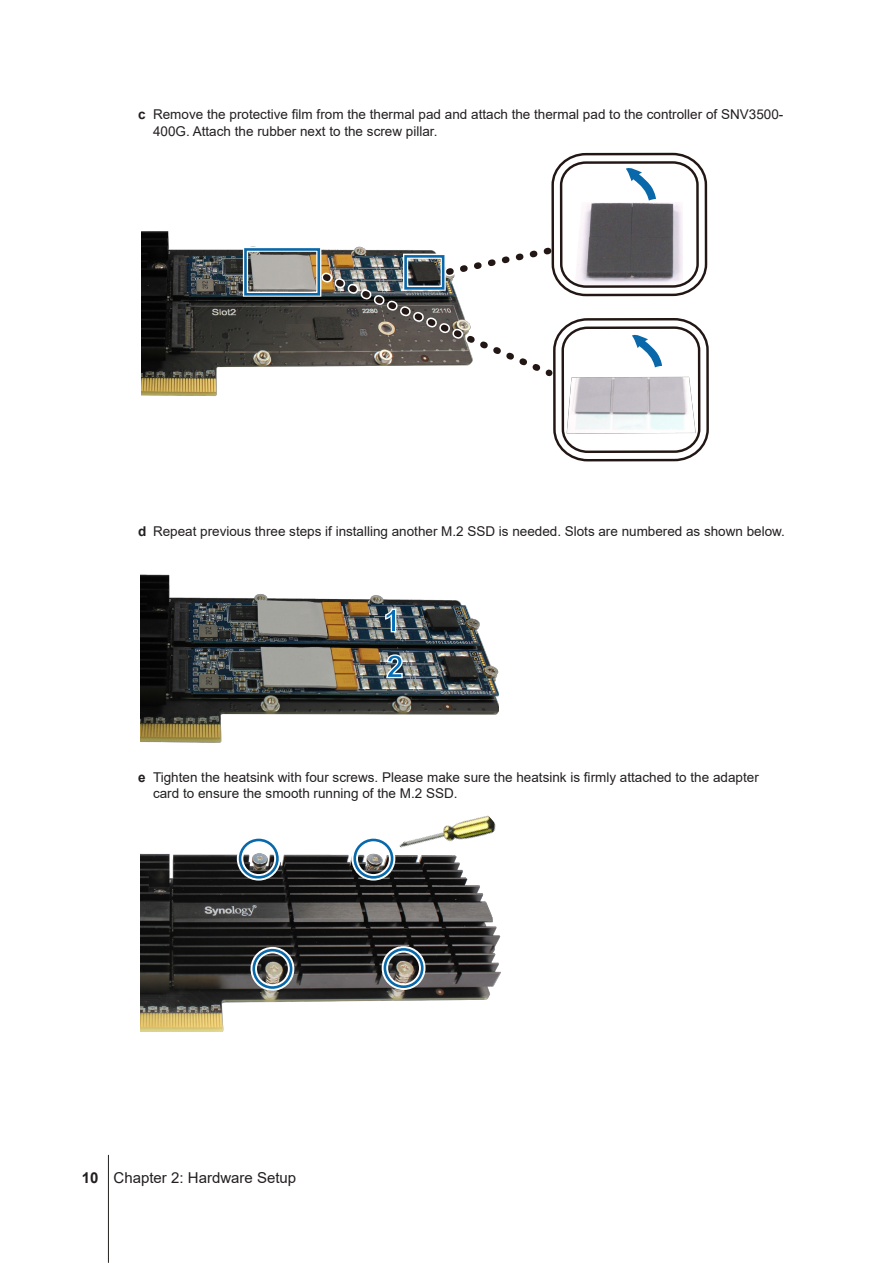
<style>
.page{position:relative;width:893px;height:1263px;background:#fff}
.page>*{position:absolute;margin:0;border:0;box-sizing:border-box;transform-origin:0 0}
.t1{font:700 31.2px/45.9px "Arial";color:#036eb7}
.t2{font:15px "Arial";color:#231f20}
.t3{font:13.5px/16.5px "Arial";color:#231f20}
.s1{font-weight:700}
</style>
<div class="page">
<hr style="left:108px;top:1155px;width:1px;height:108px;background:#231f20">
<img style="left:142px;top:231px;width:172px;height:165px">
<img style="left:565px;top:330px;width:132px;height:132px">
<div style="left:553px;top:318px;width:156px;height:143px;border:11px solid #221714;border-radius:28px"></div>
<div style="left:555px;top:320px;width:151px;height:139px;border:6px solid #fff;border-radius:28px"></div>
<svg style="left:630px;top:333px;width:33px;height:36px"></svg>
<svg style="left:314px;top:246px;width:254px;height:139px"></svg>
<img style="left:563px;top:202px;width:120px;height:82px">
<svg style="left:626px;top:168px;width:30px;height:33px"></svg>
<div style="left:551px;top:153px;width:156px;height:143px;border:11px solid #221714;border-radius:28px"></div>
<div style="left:554px;top:155px;width:151px;height:139px;border:6px solid #fff;border-radius:28px"></div>
<div style="left:243px;top:247px;width:78px;height:50px;border:5px solid #fff"></div>
<div style="left:244px;top:248px;width:76px;height:48px;border:3px solid #0868aa"></div>
<div style="left:403px;top:254px;width:43px;height:37px;border:5px solid #fff"></div>
<div style="left:404px;top:255px;width:40px;height:35px;border:3px solid #0868aa"></div>
<img style="left:286px;top:324px;width:25px;height:7px">
<img style="left:141px;top:574px;width:357px;height:169px">
<svg style="left:384px;top:608px;width:13px;height:25px"></svg>
<svg style="left:385px;top:654px;width:19px;height:25px"></svg>
<img style="left:141px;top:844px;width:360px;height:187px">
<div style="left:237px;top:837px;width:44px;height:43px;border:6px solid #fff;border-radius:50%"></div>
<div style="left:239px;top:839px;width:40px;height:40px;border:3px solid #0768aa;border-radius:50%"></div>
<img style="left:399px;top:815px;width:99px;height:69px">
<div style="left:382px;top:946px;width:43px;height:44px;border:6px solid #fff;border-radius:50%"></div>
<div style="left:384px;top:948px;width:40px;height:40px;border:3px solid #0768aa;border-radius:50%"></div>
<div style="left:250px;top:946px;width:45px;height:45px;border:6px solid #fff;border-radius:50%"></div>
<div style="left:252px;top:948px;width:41px;height:41px;border:3px solid #0768aa;border-radius:50%"></div>
<div style="left:351px;top:837px;width:44px;height:43px;border:6px solid #fff;border-radius:50%"></div>
<div style="left:353px;top:839px;width:40px;height:40px;border:3px solid #0768aa;border-radius:50%"></div>
<p class="t3" style="left:153px;top:106px;width:632px;text-indent:-15px"><span class="s1">c</span> Remove the protective film from the thermal pad and attach the thermal pad to the controller of SNV3500-<br>400G. Attach the rubber next to the screw pillar.</p>
<p class="t3" style="left:138px;top:522px;width:648px"><span class="s1">d</span> Repeat previous three steps if installing another M.2 SSD is needed. Slots are numbered as shown below.</p>
<p class="t1" style="left:383px;top:598px;width:22px">1<br>2</p>
<p class="t3" style="left:153px;top:769px;width:607px;text-indent:-15px"><span class="s1">e</span> Tighten the heatsink with four screws. Please make sure the heatsink is firmly attached to the adapter card to ensure the smooth running of the M.2 SSD.</p>
<p class="t2" style="left:82px;top:1167px;width:216px"><span class="s1">10</span> Chapter 2: Hardware Setup</p>
</div>
